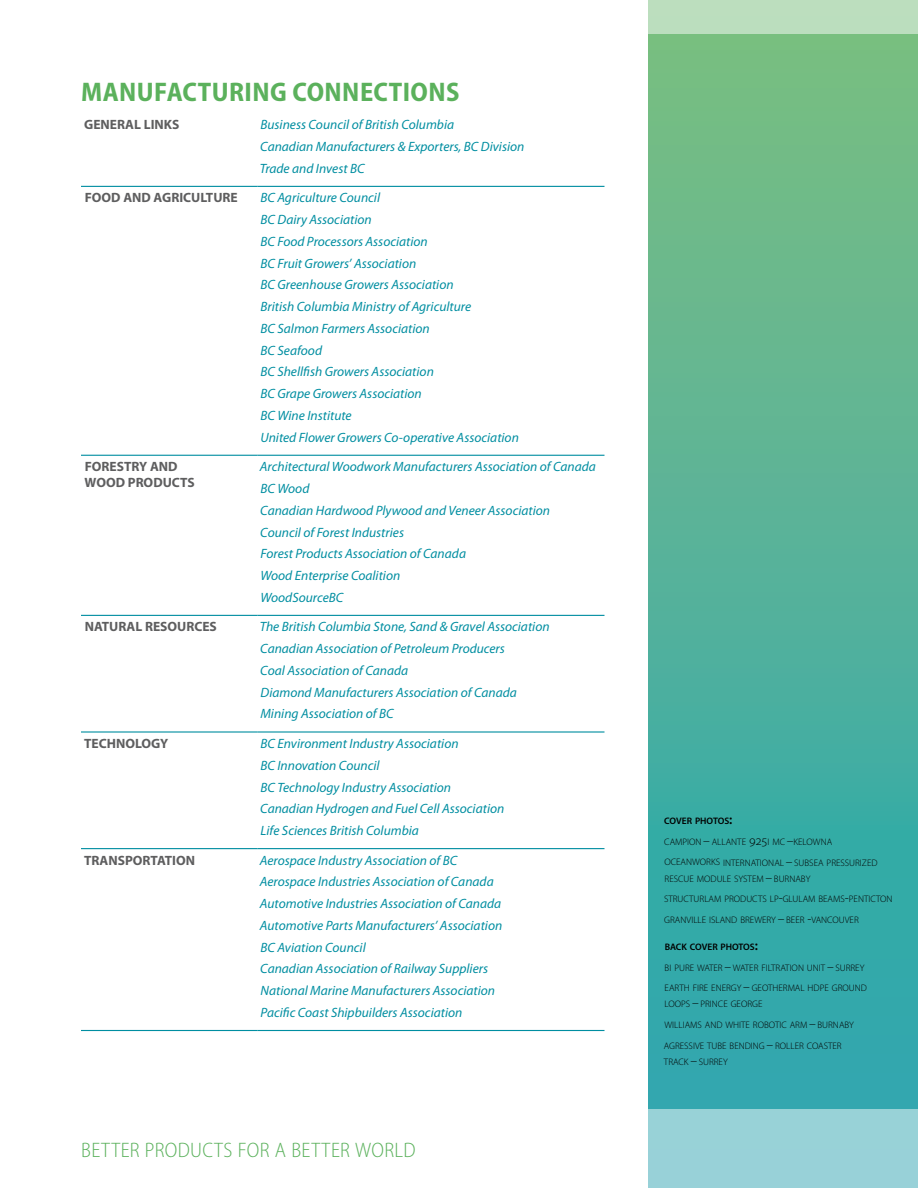
<style>
.page{position:relative;width:918px;height:1188px;background:#fff}
.page>*{position:absolute;margin:0;border:0;box-sizing:border-box;transform-origin:0 0}
.t1{font:700 semi-condensed 27px "Myriad Pro";letter-spacing:.015em;color:#5bb15c}
.t2{font:300 semi-condensed 21px "Myriad Pro";letter-spacing:.02em;color:#5bb15c}
.t3{font:italic 13.5px/21.8px "Myriad Pro";color:#008ea1}
.t4{font:700 13.5px/15.8px "Myriad Pro";color:#5e5e5f}
.t5{font:300 9.45px/20.7px "Myriad Pro";color:#000}
.s1{font-weight:600}
.s2{font-weight:600;font-size:13.5px}
.s3{font-size:13.5px}
</style>
<div class="page">
<div style="left:648px;top:0;width:270px;height:1188px;background:linear-gradient(to bottom,#7fbf80,#23a4b4)"></div>
<div style="left:648px;top:1109px;width:270px;height:79px;background:#98d2d7"></div>
<hr style="left:81px;top:186px;width:176px;height:1px;background:#008ea1">
<hr style="left:257px;top:186px;width:347px;height:1px;background:#008ea1">
<hr style="left:81px;top:455px;width:176px;height:1px;background:#008ea1">
<hr style="left:257px;top:455px;width:347px;height:1px;background:#008ea1">
<hr style="left:81px;top:615px;width:176px;height:1px;background:#008ea1">
<hr style="left:257px;top:615px;width:347px;height:1px;background:#008ea1">
<hr style="left:81px;top:731px;width:176px;height:2px;background:#008ea1">
<hr style="left:257px;top:731px;width:347px;height:2px;background:#008ea1">
<hr style="left:81px;top:848px;width:176px;height:1px;background:#008ea1">
<hr style="left:257px;top:848px;width:347px;height:1px;background:#008ea1">
<hr style="left:257px;top:1030px;width:347px;height:1px;background:#008ea1">
<hr style="left:81px;top:1030px;width:176px;height:1px;background:#008ea1">
<div style="left:648px;top:0;width:270px;height:34px;background:#bbdebe"></div>
<h1 class="t1" style="left:81px;top:77px;width:380px">MANUFACTURING CONNECTIONS</h1>
<p class="t4" style="left:84px;top:117px;width:97px">GENERAL LINKS</p>
<p class="t3" style="left:260px;top:114px;width:266px">Business Council of British Columbia<br>Canadian Manufacturers &amp; Exporters, BC Division<br>Trade and Invest BC</p>
<p class="t4" style="left:85px;top:190px;width:155px">FOOD AND AGRICULTURE</p>
<p class="t3" style="left:260px;top:187px;width:260px">BC Agriculture Council<br>BC Dairy Association<br>BC Food Processors Association<br>BC Fruit Growers’ Association<br>BC Greenhouse Growers Association<br>British Columbia Ministry of Agriculture<br>BC Salmon Farmers Association<br>BC Seafood<br>BC Shellfish Growers Association<br>BC Grape Growers Association<br>BC Wine Institute<br>United Flower Growers Co-operative Association</p>
<p class="t4" style="left:85px;top:459px;width:112px">FORESTRY AND<br>WOOD PRODUCTS</p>
<p class="t3" style="left:260px;top:456px;width:338px">Architectural Woodwork Manufacturers Association of Canada<br>BC Wood<br>Canadian Hardwood Plywood and Veneer Association<br>Council of Forest Industries<br>Forest Products Association of Canada<br>Wood Enterprise Coalition<br>WoodSourceBC</p>
<p class="t4" style="left:85px;top:619px;width:134px">NATURAL RESOURCES</p>
<p class="t3" style="left:260px;top:616px;width:291px">The British Columbia Stone, Sand &amp; Gravel Association Canadian Association of Petroleum Producers<br>Coal Association of Canada<br>Diamond Manufacturers Association of Canada Mining Association of BC</p>
<p class="t4" style="left:84px;top:736px;width:86px">TECHNOLOGY</p>
<p class="t3" style="left:260px;top:733px;width:246px">BC Environment Industry Association<br>BC Innovation Council<br>BC Technology Industry Association Canadian Hydrogen and Fuel Cell Association Life Sciences British Columbia</p>
<p class="t4" style="left:84px;top:852px;width:112px">TRANSPORTATION</p>
<p class="t3" style="left:260px;top:850px;width:244px">Aerospace Industry Association of BC Aerospace Industries Association of Canada Automotive Industries Association of Canada Automotive Parts Manufacturers’ Association BC Aviation Council<br>Canadian Association of Railway Suppliers National Marine Manufacturers Association Pacific Coast Shipbuilders Association</p>
<h2 class="t2" style="left:81px;top:1139px;width:336px">BETTER PRODUCTS FOR A BETTER WORLD</h2>
<p class="t5" style="left:664px;top:811px;width:215px"><span class="s1">COVER PHOTOS</span><span class="s2">:<br></span>CAMPION <span class="s3">–</span> ALLANTE <span class="s3">925</span>I MC <span class="s3">–</span>KELOWNA<br>OCEANWORKS INTERNATIONAL <span class="s3">–</span> SUBSEA PRESSURIZED</p>
<p class="t5" style="left:664px;top:868px;width:230px">RESCUE MODULE SYSTEM <span class="s3">–</span> BURNABY<br>STRUCTURLAM PRODUCTS LP<span class="s3">-</span>GLULAM BEAMS<span class="s3">-</span>PENTICTON<br>GRANVILLE ISLAND BREWERY <span class="s3">–</span> BEER <span class="s3">-</span>VANCOUVER</p>
<p class="t5" style="left:665px;top:936px;width:204px"><span class="s1">BACK COVER PHOTOS</span><span class="s2">:<br></span>BI PURE WATER <span class="s3">–</span> WATER FILTRATION UNIT <span class="s3">–</span> SURREY<br>EARTH FIRE ENERGY <span class="s3">–</span> GEOTHERMAL HDPE GROUND</p>
<p class="t5" style="left:664px;top:994px;width:192px">LOOPS <span class="s3">–</span> PRINCE GEORGE<br>WILLIAMS AND WHITE ROBOTIC ARM <span class="s3">–</span> BURNABY<br>AGRESSIVE TUBE BENDING <span class="s3">–</span> ROLLER COASTER</p>
<p class="t5" style="left:664px;top:1052px;width:65px">TRACK <span class="s3">–</span> SURREY</p>
</div>
